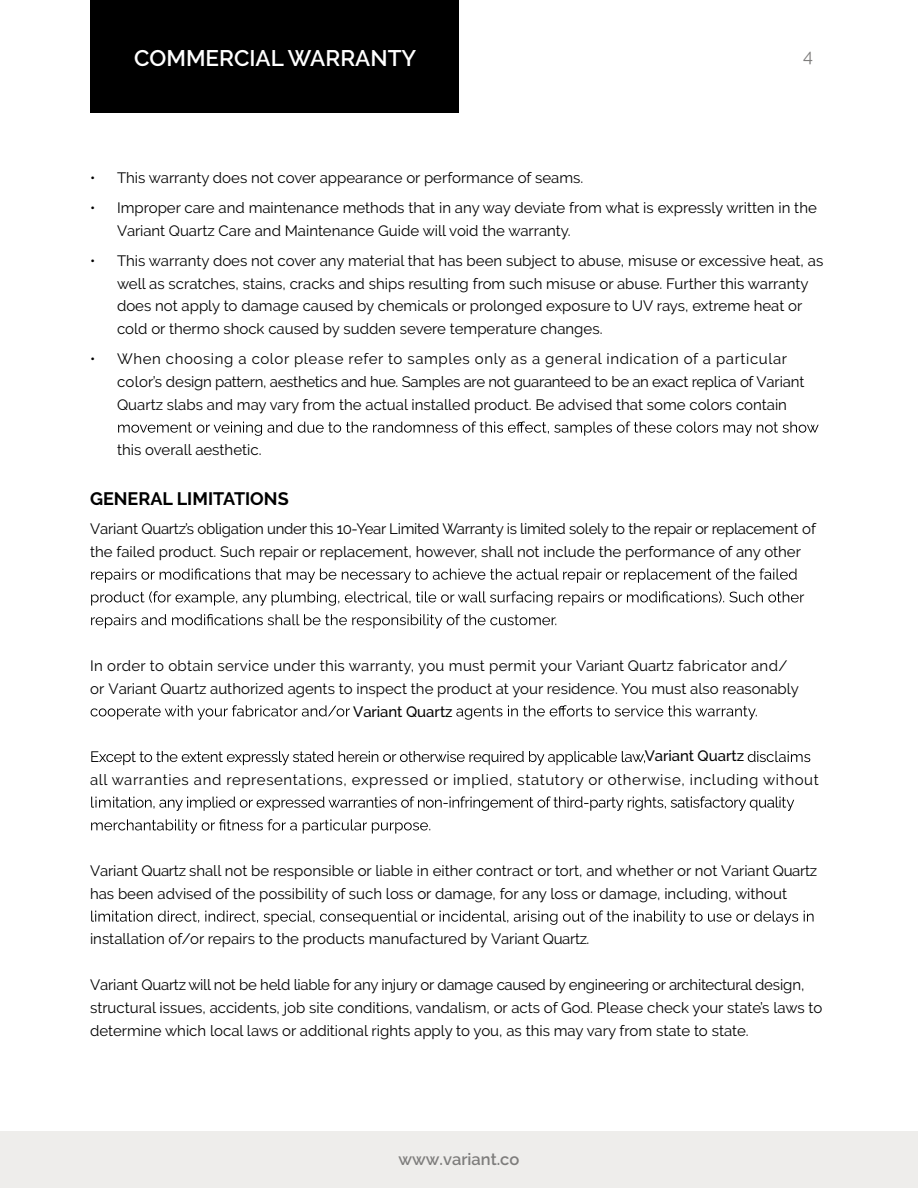
<style>
.page{position:relative;width:918px;height:1188px;background:#fff}
.page>*{position:absolute;margin:0;border:0;box-sizing:border-box;transform-origin:0 0}
.t1{font:600 22.5px "Raleway";color:#fff}
.t2{font:700 18px "Raleway";color:#000}
.t3{font:18px "Raleway";color:#7e7d7c}
.t4{font:600 16.5px "Raleway";color:#7e7d7c}
.t5{font:15px/22.8px "Raleway";color:#000}
.t6{font:15px "Raleway";letter-spacing:.04em;color:#000}
.t7{font:500 15px "Raleway";letter-spacing:-.005em;color:#000}
</style>
<div class="page">
<div style="left:91px;top:1px;width:368px;height:112px;background:#000"></div>
<div style="left:0;top:1132px;width:918px;height:56px;background:#eeedeb"></div>
<svg style="left:118px;top:421px;width:701px;height:15px"></svg>
<svg style="left:91px;top:568px;width:706px;height:15px"></svg>
<svg style="left:91px;top:591px;width:713px;height:15px"></svg>
<svg style="left:91px;top:614px;width:465px;height:15px"></svg>
<svg style="left:91px;top:705px;width:666px;height:15px"></svg>
<svg style="left:91px;top:751px;width:719px;height:14px"></svg>
<svg style="left:91px;top:796px;width:703px;height:15px"></svg>
<svg style="left:91px;top:819px;width:339px;height:15px"></svg>
<svg style="left:91px;top:910px;width:723px;height:15px"></svg>
<h1 class="t1" style="left:134px;top:45px;width:283px">COMMERCIAL WARRANTY</h1>
<p class="t3" style="left:803px;top:45px;width:11px">4</p>
<p class="t5" style="left:90px;top:166px;width:495px">• This warranty does not cover appearance or performance of seams.</p>
<p class="t5" style="left:117px;top:196px;width:701px;text-indent:-27px">• Improper care and maintenance methods that in any way deviate from what is expressly written in the<br>Variant Quartz Care and Maintenance Guide will void the warranty.</p>
<p class="t5" style="left:117px;top:249px;width:708px;text-indent:-27px">• This warranty does not cover any material that has been subject to abuse, misuse or excessive heat, as well as scratches, stains, cracks and ships resulting from such misuse or abuse. Further this warranty does not apply to damage caused by chemicals or prolonged exposure to UV rays, extreme heat or cold or thermo shock caused by sudden severe temperature changes.</p>
<p class="t5" style="left:117px;top:347px;width:689px;text-indent:-27px">• When choosing a color please refer to samples only as a general indication of a particular color’s design pattern, aesthetics and hue. Samples are not guaranteed to be an exact replica of Variant<br>Quartz slabs and may vary from the actual installed product. Be advised that some colors contain</p>
<p class="t5" style="left:117px;top:439px;width:146px">this overall aesthetic.</p>
<p class="t2" style="left:90px;top:489px;width:200px">GENERAL LIMITATIONS</p>
<p class="t5" style="left:90px;top:517px;width:727px">Variant Quartz’s obligation under this 10-Year Limited Warranty is limited solely to the repair or replacement of the failed product. Such repair or replacement, however, shall not include the performance of any other</p>
<p class="t5" style="left:90px;top:654px;width:710px">In order to obtain service under this warranty, you must permit your Variant Quartz fabricator and/ or Variant Quartz authorized agents to inspect the product at your residence. You must also reasonably</p>
<p class="t7" style="left:353px;top:703px;width:101px">Variant Quartz</p>
<p class="t7" style="left:645px;top:747px;width:101px">Variant Quartz</p>
<p class="t6" style="left:90px;top:771px;width:730px">all warranties and representations, expressed or implied, statutory or otherwise, including without</p>
<p class="t5" style="left:90px;top:859px;width:729px">Variant Quartz shall not be responsible or liable in either contract or tort, and whether or not Variant Quartz has been advised of the possibility of such loss or damage, for any loss or damage, including, without</p>
<p class="t5" style="left:90px;top:928px;width:501px">installation of/or repairs to the products manufactured by Variant Quartz.</p>
<p class="t5" style="left:90px;top:973px;width:734px">Variant Quartz will not be held liable for any injury or damage caused by engineering or architectural design, structural issues, accidents, job site conditions, vandalism, or acts of God. Please check your state’s laws to determine which local laws or additional rights apply to you, as this may vary from state to state.</p>
<p class="t4" style="left:399px;top:1149px;width:122px">www.variant.co</p>
</div>
